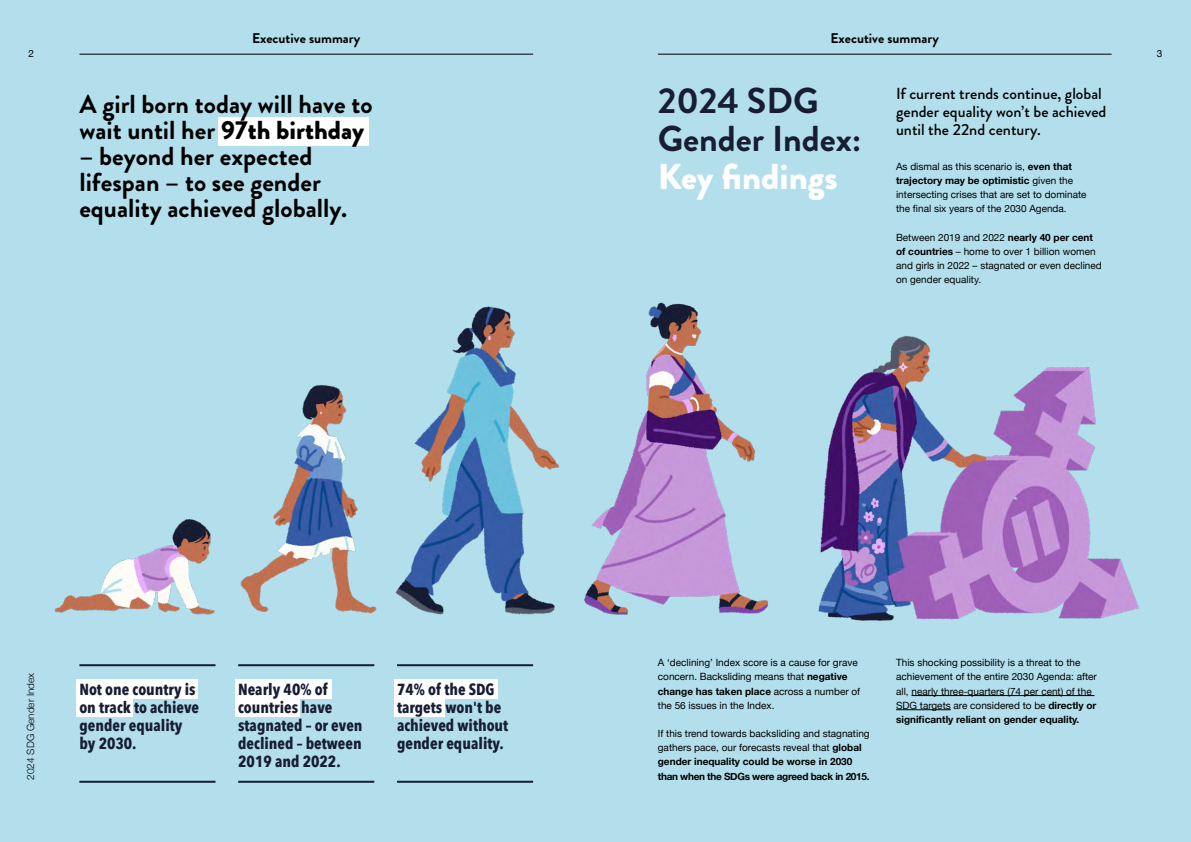
<style>
.page{position:relative;width:1191px;height:842px;background:#b3dfed}
.page>*{position:absolute;margin:0;border:0;box-sizing:border-box;transform-origin:0 0}
.t1{font:700 36px/38px "Brandon Grotesque";color:#181d33}
.t2{font:900 36px "Brandon Grotesque";color:#fff}
.t3{font:700 26px/26px "Brandon Grotesque";color:#000}
.t4{font:700 16px/18px "Avenir Next Condensed";color:#181d33}
.t5{font:500 16px/18px "Brandon Grotesque";color:#000}
.t6{font:700 14px "Brandon Grotesque";color:#000}
.t7{font:10px/14.2px "Helvetica Neue";color:#000}
.t8{font:300 10px "Helvetica Neue";color:#000}
.s1{font-weight:900}
.s2{font-weight:700}
</style>
<div class="page">
<div style="left:219px;top:117px;width:150px;height:28px;background:#fff"></div>
<div style="left:394px;top:697px;width:50px;height:20px;background:#fff"></div>
<div style="left:394px;top:679px;width:103px;height:20px;background:#fff"></div>
<div style="left:76px;top:679px;width:122px;height:20px;background:#fff"></div>
<div style="left:76px;top:697px;width:56px;height:20px;background:#fff"></div>
<div style="left:235px;top:697px;width:65px;height:20px;background:#fff"></div>
<div style="left:235px;top:679px;width:96px;height:20px;background:#fff"></div>
<img style="left:54px;top:302px;width:1085px;height:378px">
<hr style="left:397px;top:664px;width:136px;height:2px;background:#181d33">
<hr style="left:397px;top:781px;width:136px;height:2px;background:#181d33">
<hr style="left:79px;top:664px;width:136px;height:2px;background:#181d33">
<hr style="left:79px;top:781px;width:136px;height:2px;background:#181d33">
<hr style="left:238px;top:664px;width:136px;height:2px;background:#181d33">
<hr style="left:238px;top:781px;width:136px;height:2px;background:#181d33">
<hr style="left:658px;top:54px;width:453px;height:1px;background:#000">
<hr style="left:911px;top:695px;width:183px;height:1px;background:#000">
<hr style="left:896px;top:709px;width:54px;height:1px;background:#000">
<hr style="left:79px;top:54px;width:454px;height:1px;background:#000">
<h3 class="t6" style="left:252px;top:28px;width:110px">Executive summary</h3>
<h3 class="t6" style="left:830px;top:28px;width:110px">Executive summary</h3>
<p class="t7" style="left:28px;top:47px;width:7px">2</p>
<p class="t7" style="left:1157px;top:47px;width:7px">3</p>
<h2 class="t3" style="left:79px;top:92px;width:295px">A girl born today will have to wait until her <span class="s1">97th birthday</span></h2>
<h2 class="t3" style="left:79px;top:144px;width:269px">– beyond her expected lifespan – to see gender equality achieved globally.</h2>
<h1 class="t1" style="left:658px;top:83px;width:205px">2024 SDG<br>Gender Index:</h1>
<h1 class="t2" style="left:658px;top:152px;width:182px">Key findings</h1>
<h3 class="t5" style="left:896px;top:85px;width:212px">If current trends continue, global gender equality won’t be achieved until the 22nd century.</h3>
<p class="t7" style="left:896px;top:160px;width:192px">As dismal as this scenario is, <span class="s2">even that trajectory may be optimistic</span> given the intersecting crises that are set to dominate the final six years of the 2030 Agenda.</p>
<p class="t7" style="left:896px;top:231px;width:207px">Between 2019 and 2022 <span class="s2">nearly 40 per cent of countries</span> – home to over 1 billion women and girls in 2022 – stagnated or even declined on gender equality.</p>
<p class="t8" style="left:22px;top:780px;width:108px;rotate:-90deg">2024 SDG Gender Index</p>
<h3 class="t4" style="left:79px;top:680px;width:121px">Not one country is on track to achieve gender equality by 2030.</h3>
<h3 class="t4" style="left:238px;top:680px;width:126px">Nearly 40% of countries have stagnated – or even declined – between<br>2019 and 2022.</h3>
<h3 class="t4" style="left:397px;top:680px;width:113px">74% of the SDG targets won't be achieved without gender equality.</h3>
<p class="t7" style="left:658px;top:656px;width:204px">A ‘declining’ Index score is a cause for grave concern. Backsliding means that <span class="s2">negative change has taken place</span> across a number of the 56 issues in the Index.</p>
<p class="t7" style="left:658px;top:727px;width:213px">If this trend towards backsliding and stagnating gathers pace, our forecasts reveal that <span class="s2">global gender inequality could be worse in 2030 than when the SDGs were agreed back in 2015.</span></p>
<p class="t7" style="left:896px;top:656px;width:202px">This shocking possibility is a threat to the achievement of the entire 2030 Agenda: after all, nearly three-quarters (74 per cent) of the SDG targets are considered to be <span class="s2">directly or significantly reliant on gender equality.</span></p>
</div>
